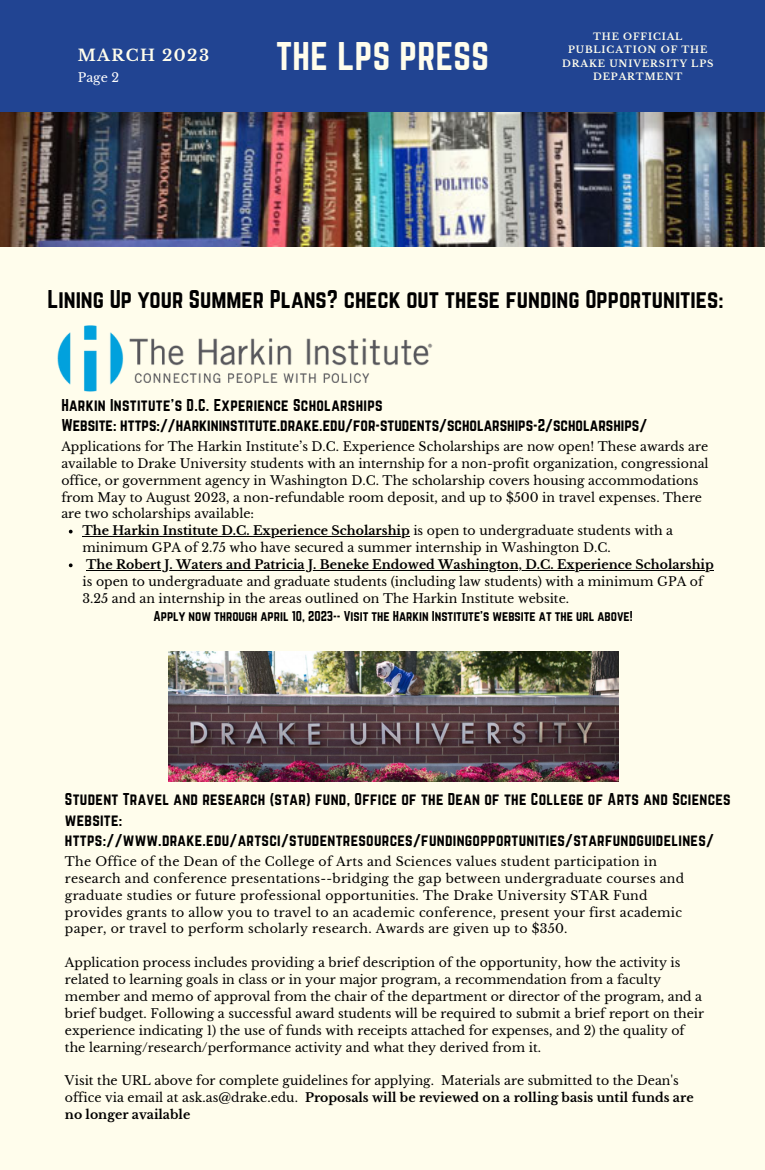
<style>
.page{position:relative;width:765px;height:1170px;background:#fffdec}
.page>*{position:absolute;margin:0;border:0;box-sizing:border-box;transform-origin:0 0}
.t1{font:35px "Norwester";letter-spacing:.01em;color:#fffdec}
.t2{font:22.5px "Norwester";color:#000}
.t3{font:700 15.75px "Libre Baskerville";letter-spacing:.09em;color:#fffdec}
.t4{font:15px/20.6px "Norwester";letter-spacing:.02em;color:#000}
.t5{font:15px/20.6px "Norwester";color:#000}
.t6{font:12.5px/16.9px "Libre Baskerville";color:#000}
.t7{font:12.5px/16.9px "Libre Baskerville";letter-spacing:.02em;color:#000}
.t8{font:700 12.5px "Libre Baskerville";color:#000}
.t9{font:12.5px "Norwester";color:#000}
.t10{font:12.5px "Libre Baskerville";color:#fff}
.t11{font:700 9.5px/13.5px "Libre Baskerville";letter-spacing:.09em;color:#fffdec;text-align:center}
.s1{font-weight:700}
</style>
<div class="page">
<div style="left:0;top:0;width:765px;height:113px;background:#214492"></div>
<img style="left:0;top:113px;width:765px;height:133px">
<img style="left:57px;top:325px;width:376px;height:67px">
<svg style="left:69px;top:530px;width:4px;height:3px"></svg>
<hr style="left:83px;top:536px;width:327px;height:1px;background:#000">
<svg style="left:69px;top:563px;width:4px;height:4px"></svg>
<hr style="left:86px;top:570px;width:628px;height:1px;background:#000">
<img style="left:168px;top:651px;width:450px;height:131px">
<p class="t3" style="left:78px;top:46px;width:133px">MARCH 2023</p>
<h1 class="t1" style="left:276px;top:35px;width:214px">THE LPS PRESS</h1>
<p class="t11" style="left:562px;top:30px;width:153px">THE OFFICIAL<br>PUBLICATION OF THE<br>DRAKE UNIVERSITY LPS<br>DEPARTMENT</p>
<p class="t10" style="left:78px;top:69px;width:43px">Page 2</p>
<h2 class="t2" style="left:48px;top:286px;width:678px">Lining Up your Summer Plans? check out these funding Opportunities:</h2>
<p class="t5" style="left:61px;top:394px;width:587px">Harkin Institute's D.C. Experience Scholarships<br>Website: https://harkininstitute.drake.edu/for-students/scholarships-2/scholarships/</p>
<p class="t6" style="left:61px;top:438px;width:649px">Applications for The Harkin Institute’s D.C. Experience Scholarships are now open! These awards are available to Drake University students with an internship for a non-profit organization, congressional office, or government agency in Washington D.C. The scholarship covers housing accommodations from May to August 2023, a non-refundable room deposit, and up to $500 in travel expenses. There are two scholarships available:</p>
<p class="t6" style="left:83px;top:523px;width:592px"><span class="s1">The Harkin Institute D.C. Experience Scholarship</span> is open to undergraduate students with a minimum GPA of 2.75 who have secured a summer internship in Washington D.C.</p>
<p class="t8" style="left:86px;top:557px;width:629px">The Robert J. Waters and Patricia J. Beneke Endowed Washington, D.C. Experience Scholarship</p>
<p class="t6" style="left:83px;top:573px;width:622px">is open to undergraduate and graduate students (including law students) with a minimum GPA of<br>3.25 and an internship in the areas outlined on The Harkin Institute website.</p>
<p class="t9" style="left:153px;top:608px;width:481px">Apply now through april 10, 2023-- Visit the Harkin Institute's website at the url above!</p>
<p class="t4" style="left:65px;top:789px;width:667px">Student Travel and research (star) fund, Office of the Dean of the College of Arts and Sciences website: https://www.drake.edu/artsci/studentresources/fundingopportunities/starfundguidelines/</p>
<p class="t7" style="left:65px;top:853px;width:621px">The Office of the Dean of the College of Arts and Sciences values student participation in research and conference presentations--bridging the gap between undergraduate courses and graduate studies or future professional opportunities. The Drake University STAR Fund provides grants to allow you to travel to an academic conference, present your first academic paper, or travel to perform scholarly research. Awards are given up to $350.</p>
<p class="t6" style="left:65px;top:954px;width:641px">Application process includes providing a brief description of the opportunity, how the activity is related to learning goals in class or in your major program, a recommendation from a faculty member and memo of approval from the chair of the department or director of the program, and a brief budget. Following a successful award students will be required to submit a brief report on their experience indicating 1) the use of funds with receipts attached for expenses, and 2) the quality of the learning/research/performance activity and what they derived from it.</p>
<p class="t6" style="left:65px;top:1073px;width:630px">Visit the URL above for complete guidelines for applying. Materials are submitted to the Dean's office via email at ask.as@drake.edu. <span class="s1">Proposals will be reviewed on a rolling basis until funds are no longer available</span></p>
</div>
